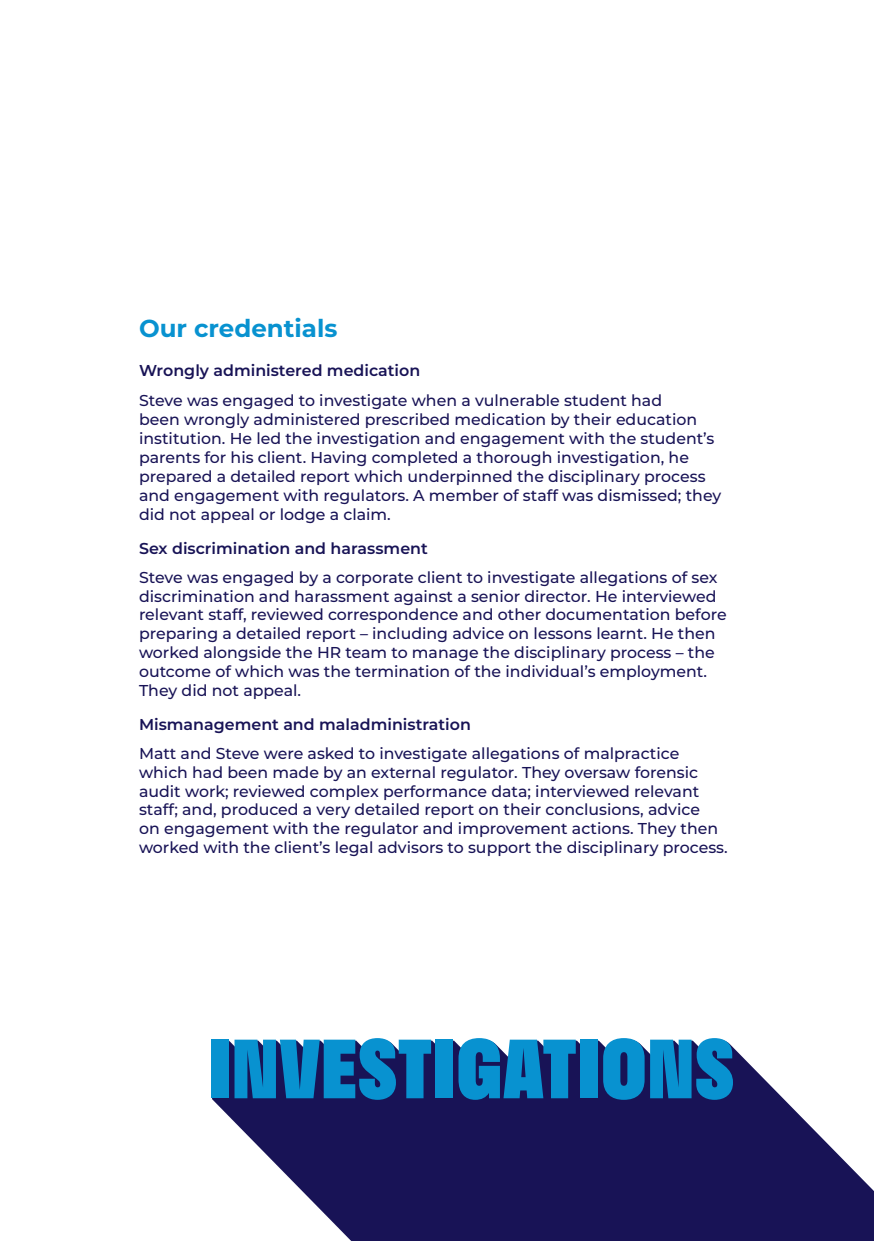
<style>
.page{position:relative;width:874px;height:1241px;background:#fff}
.page>*{position:absolute;margin:0;border:0;box-sizing:border-box;transform-origin:0 0}
.t1{font:700 24.5px "Montserrat";color:#0892d0}
.t2{font:500 15.75px/18.9px "Montserrat";color:#181356}
.t3{font:600 15.75px "Montserrat";color:#181356}
</style>
<div class="page">
<svg style="left:212px;top:1039px;width:661px;height:201px;fill:#181356"></svg>
<div style="left:211px;top:1039px;width:17px;height:59px;background:#0892d0"></div>
<svg style="left:234px;top:1038px;width:197px;height:61px"></svg>
<div style="left:435px;top:1039px;width:18px;height:59px;background:#0892d0"></div>
<svg style="left:458px;top:1038px;width:117px;height:61px"></svg>
<div style="left:580px;top:1039px;width:17px;height:59px;background:#0892d0"></div>
<svg style="left:603px;top:1038px;width:129px;height:61px"></svg>
<h1 class="t1" style="left:139px;top:311px;width:200px">Our credentials</h1>
<p class="t3" style="left:139px;top:359px;width:283px">Wrongly administered medication</p>
<p class="t2" style="left:139px;top:391px;width:583px">Steve was engaged to investigate when a vulnerable student had<br>been wrongly administered prescribed medication by their education institution. He led the investigation and engagement with the student’s parents for his client. Having completed a thorough investigation, he prepared a detailed report which underpinned the disciplinary process and engagement with regulators. A member of staff was dismissed; they did not appeal or lodge a claim.</p>
<p class="t3" style="left:139px;top:537px;width:290px">Sex discrimination and harassment</p>
<p class="t2" style="left:139px;top:567px;width:589px">Steve was engaged by a corporate client to investigate allegations of sex discrimination and harassment against a senior director. He interviewed relevant staff, reviewed correspondence and other documentation before preparing a detailed report – including advice on lessons learnt. He then worked alongside the HR team to manage the disciplinary process – the outcome of which was the termination of the individual’s employment.<br>They did not appeal.</p>
<p class="t3" style="left:139px;top:713px;width:333px">Mismanagement and maladministration</p>
<p class="t2" style="left:139px;top:743px;width:590px">Matt and Steve were asked to investigate allegations of malpractice which had been made by an external regulator. They oversaw forensic audit work; reviewed complex performance data; interviewed relevant staff; and, produced a very detailed report on their conclusions, advice<br>on engagement with the regulator and improvement actions. They then worked with the client’s legal advisors to support the disciplinary process.</p>
</div>
